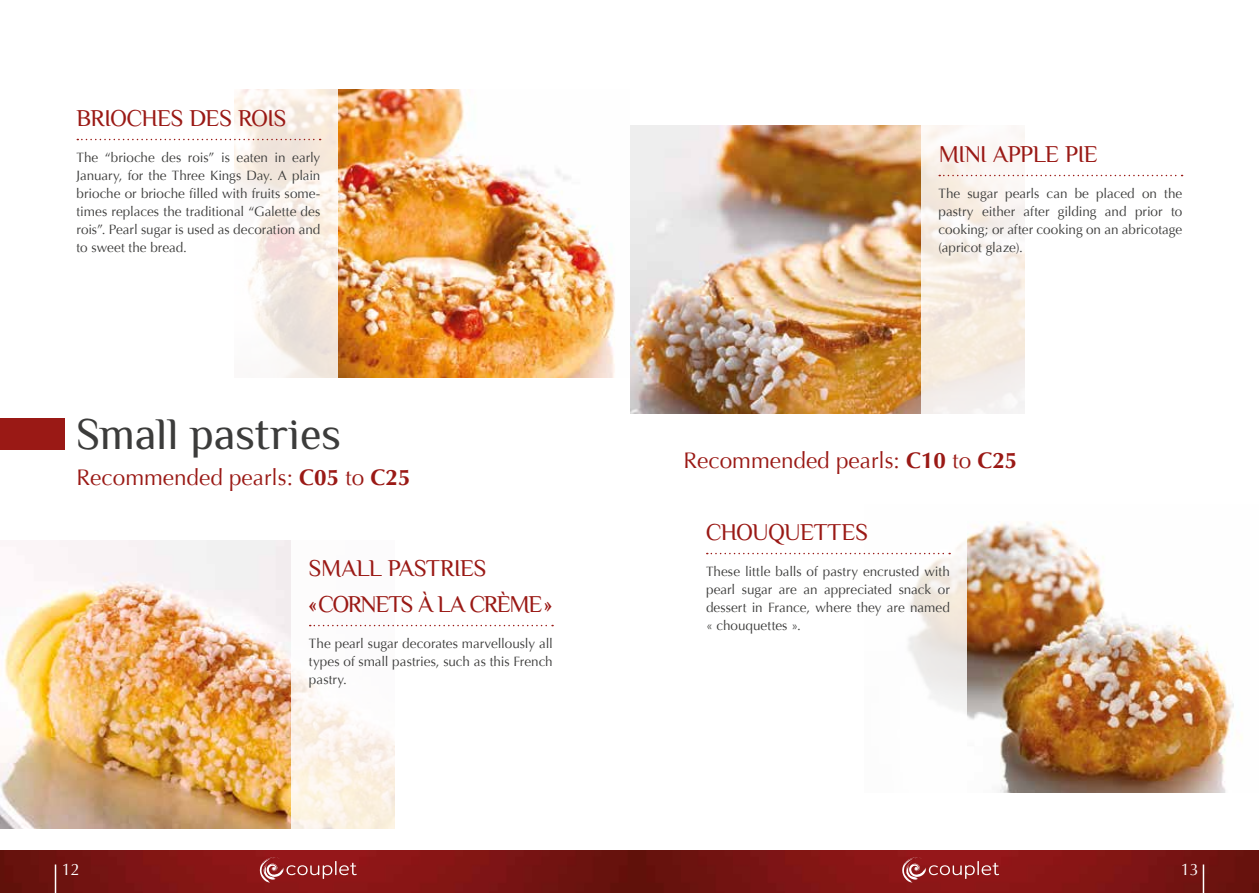
<style>
.page{position:relative;width:1259px;height:893px;background:#fff}
.page>*{position:absolute;margin:0;border:0;box-sizing:border-box;transform-origin:0 0}
.t1{font:45px "Philosopher";color:#3c3c3b}
.t2{font:24px/36px "Philosopher";letter-spacing:-.02em;color:#9a1915;text-align:center}
.t3{font:22.5px "Optima";color:#9a1915}
.t4{font:16.5px "Optima";color:#fff}
.t5{font:13.5px/18px "Optima";color:#3c3c3b;text-align:justify}
.s1{font-weight:700}
</style>
<div class="page">
<img style="left:0;top:850px;width:1259px;height:43px">
<hr style="left:1202px;top:864px;width:2px;height:29px;background:#fff">
<svg style="left:55px;top:864px;width:1px;height:29px"></svg>
<svg style="left:260px;top:857px;width:97px;height:25px"></svg>
<svg style="left:902px;top:857px;width:97px;height:25px"></svg>
<div style="left:0;top:419px;width:64px;height:31px;background:#9a1915"></div>
<img style="left:337px;top:89px;width:278px;height:288px">
<svg style="left:76px;top:89px;width:261px;height:289px"></svg>
<svg style="left:77px;top:139px;width:244px;height:1px"></svg>
<img style="left:0;top:540px;width:291px;height:288px">
<svg style="left:310px;top:625px;width:243px;height:1px"></svg>
<img style="left:630px;top:125px;width:291px;height:288px">
<svg style="left:921px;top:125px;width:263px;height:289px"></svg>
<svg style="left:939px;top:175px;width:243px;height:1px"></svg>
<img style="left:966px;top:522px;width:276px;height:270px">
<svg style="left:707px;top:553px;width:243px;height:1px"></svg>
<h2 class="t2" style="left:77px;top:100px;width:209px">BRIOCHES DES ROIS</h2>
<p class="t5" style="left:77px;top:149px;width:245px">The “brioche des rois” is eaten in early January, for the Three Kings Day. A plain brioche or brioche filled with fruits some&shy;times replaces the traditional “Galette des rois”. Pearl sugar is used as decoration and to sweet the bread.</p>
<h1 class="t1" style="left:77px;top:410px;width:266px">SMALL PASTRIES</h1>
<h3 class="t3" style="left:77px;top:464px;width:335px">Recommended pearls: <span class="s1">C05</span> to <span class="s1">C25</span></h3>
<h2 class="t2" style="left:309px;top:550px;width:28px">SMALL</h2>
<h2 class="t2" style="left:309px;top:550px;width:245px">PASTRIES<br>«CORNETS À LA CRÈME»</h2>
<p class="t5" style="left:309px;top:635px;width:245px">The pearl sugar decorates marvellously all types of small pastries, such as this French pastry.</p>
<h2 class="t2" style="left:938px;top:136px;width:69px">MINI APPL</h2>
<h2 class="t2" style="left:1045px;top:136px;width:54px">E PIE</h2>
<p class="t5" style="left:938px;top:185px;width:245px">The sugar pearls can be placed on the pastry either after gilding and prior to cooking; or after cooking on an abricotage (apricot glaze).</p>
<h3 class="t3" style="left:683px;top:447px;width:335px">Recommended pearls: <span class="s1">C10</span> to <span class="s1">C25</span></h3>
<h2 class="t2" style="left:706px;top:514px;width:161px">CHOUQUETTES</h2>
<p class="t5" style="left:706px;top:563px;width:245px">These little balls of pastry encrusted with pearl sugar are an appreciated snack or dessert in France, where they are named « chouquettes ».</p>
<p class="t4" style="left:62px;top:860px;width:20px">12</p>
<p class="t4" style="left:1180px;top:860px;width:20px">13</p>
</div>
